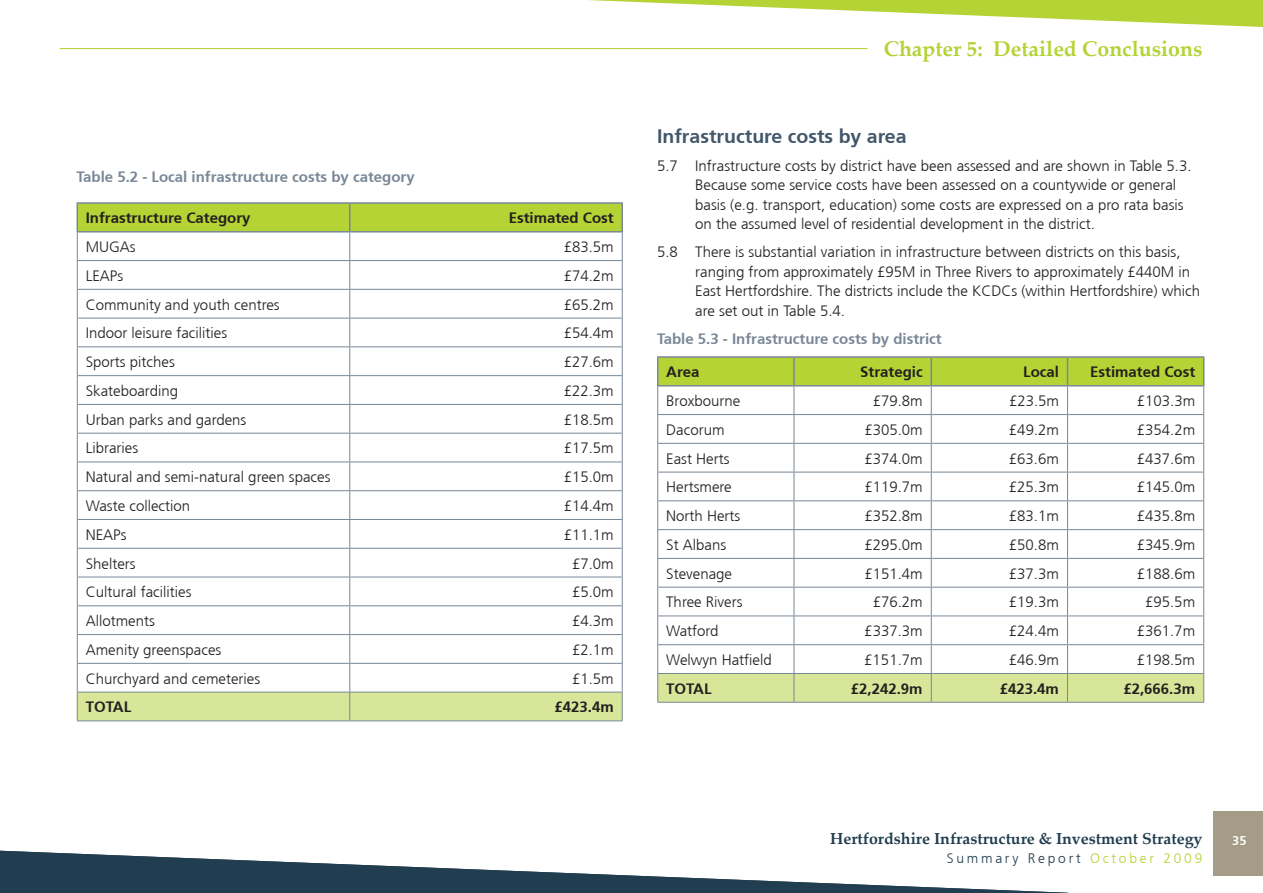
<style>
.page{position:relative;width:1263px;height:893px;background:#fff}
.page>*{position:absolute;margin:0;border:0;box-sizing:border-box;transform-origin:0 0}
.t1{font:700 21.15px "Palatino Linotype";color:#b5d334}
.t2{font:700 19.5px "Frutiger";color:#42576a}
.t3{font:700 15.9px "Palatino Linotype";color:#213d50}
.t4{font:300 15px/19.5px "Frutiger";color:#231f20}
.t5{font:700 15px "Frutiger";color:#231f20}
.t6{font:700 15px "Frutiger";color:#798797}
.t7{font:300 13.8px "Frutiger";letter-spacing:.2em;color:#213d50}
.t8{font:700 12.75px "Frutiger";color:#fff}
.s1{color:#b5d334}
</style>
<div class="page">
<svg style="left:588px;top:0;width:675px;height:27px"></svg>
<svg style="left:0;top:851px;width:1068px;height:42px"></svg>
<div style="left:1214px;top:811px;width:49px;height:64px;background:#a49c87"></div>
<hr style="left:60px;top:48px;width:807px;height:1px;background:#b5d334">
<hr style="left:77px;top:202px;width:273px;height:2px;background:#798797">
<hr style="left:350px;top:202px;width:273px;height:2px;background:#798797">
<svg style="left:77px;top:203px;width:546px;height:518px"></svg>
<hr style="left:621px;top:204px;width:2px;height:27px;background:#798797">
<hr style="left:77px;top:231px;width:273px;height:2px;background:#798797">
<hr style="left:350px;top:231px;width:273px;height:2px;background:#798797">
<hr style="left:657px;top:702px;width:137px;height:1px;background:#798797">
<hr style="left:794px;top:702px;width:137px;height:1px;background:#798797">
<hr style="left:931px;top:702px;width:136px;height:1px;background:#798797">
<hr style="left:1067px;top:702px;width:137px;height:1px;background:#798797">
<hr style="left:657px;top:356px;width:137px;height:2px;background:#798797">
<hr style="left:794px;top:356px;width:137px;height:2px;background:#798797">
<hr style="left:931px;top:356px;width:136px;height:2px;background:#798797">
<hr style="left:1067px;top:356px;width:137px;height:2px;background:#798797">
<svg style="left:657px;top:357px;width:547px;height:345px"></svg>
<hr style="left:657px;top:385px;width:137px;height:2px;background:#798797">
<hr style="left:794px;top:385px;width:137px;height:2px;background:#798797">
<hr style="left:931px;top:385px;width:136px;height:2px;background:#798797">
<hr style="left:1067px;top:385px;width:137px;height:2px;background:#798797">
<p class="t6" style="left:77px;top:168px;width:340px">Table 5.2 - Local infrastructure costs by category</p>
<p class="t5" style="left:86px;top:209px;width:166px">Infrastructure Category</p>
<p class="t5" style="left:509px;top:209px;width:107px">Estimated Cost</p>
<p class="t4" style="left:86px;top:237px;width:52px">MUGAs</p>
<p class="t4" style="left:564px;top:237px;width:52px">£83.5m</p>
<p class="t4" style="left:86px;top:266px;width:39px">LEAPs</p>
<p class="t4" style="left:564px;top:266px;width:52px">£74.2m</p>
<p class="t4" style="left:86px;top:295px;width:195px">Community and youth centres</p>
<p class="t4" style="left:564px;top:295px;width:52px">£65.2m</p>
<p class="t4" style="left:86px;top:323px;width:143px">Indoor leisure facilities</p>
<p class="t4" style="left:564px;top:323px;width:52px">£54.4m</p>
<p class="t4" style="left:86px;top:352px;width:91px">Sports pitches</p>
<p class="t4" style="left:564px;top:352px;width:52px">£27.6m</p>
<p class="t4" style="left:86px;top:381px;width:94px">Skateboarding</p>
<p class="t4" style="left:564px;top:381px;width:52px">£22.3m</p>
<p class="t4" style="left:86px;top:410px;width:162px">Urban parks and gardens</p>
<p class="t4" style="left:564px;top:410px;width:52px">£18.5m</p>
<p class="t4" style="left:86px;top:438px;width:54px">Libraries</p>
<p class="t4" style="left:564px;top:438px;width:52px">£17.5m</p>
<p class="t4" style="left:86px;top:467px;width:246px">Natural and semi-natural green spaces</p>
<p class="t4" style="left:564px;top:467px;width:52px">£15.0m</p>
<p class="t4" style="left:86px;top:496px;width:106px">Waste collection</p>
<p class="t4" style="left:564px;top:496px;width:52px">£14.4m</p>
<p class="t4" style="left:86px;top:525px;width:42px">NEAPs</p>
<p class="t4" style="left:564px;top:525px;width:52px">£11.1m</p>
<p class="t4" style="left:86px;top:554px;width:51px">Shelters</p>
<p class="t4" style="left:572px;top:554px;width:43px">£7.0m</p>
<p class="t4" style="left:86px;top:582px;width:107px">Cultural facilities</p>
<p class="t4" style="left:572px;top:582px;width:43px">£5.0m</p>
<p class="t4" style="left:86px;top:611px;width:71px">Allotments</p>
<p class="t4" style="left:572px;top:611px;width:43px">£4.3m</p>
<p class="t4" style="left:86px;top:640px;width:137px">Amenity greenspaces</p>
<p class="t4" style="left:572px;top:640px;width:43px">£2.1m</p>
<p class="t4" style="left:86px;top:669px;width:176px">Churchyard and cemeteries</p>
<p class="t4" style="left:572px;top:669px;width:43px">£1.5m</p>
<p class="t5" style="left:86px;top:698px;width:47px">TOTAL</p>
<p class="t5" style="left:554px;top:698px;width:61px">£423.4m</p>
<h1 class="t1" style="left:884px;top:33px;width:320px">Chapter 5: Detailed Conclusions</h1>
<h2 class="t2" style="left:657px;top:125px;width:251px">Infrastructure costs by area</h2>
<p class="t4" style="left:695px;top:156px;width:498px;text-indent:-38px">5.7 Infrastructure costs by district have been assessed and are shown in Table 5.3.<br>Because some service costs have been assessed on a countywide or general basis (e.g. transport, education) some costs are expressed on a pro rata basis on the assumed level of residential development in the district.</p>
<p class="t4" style="left:695px;top:242px;width:506px;text-indent:-38px">5.8 There is substantial variation in infrastructure between districts on this basis, ranging from approximately £95M in Three Rivers to approximately £440M in East Hertfordshire. The districts include the KCDCs (within Hertfordshire) which are set out in Table 5.4.</p>
<p class="t6" style="left:657px;top:330px;width:286px">Table 5.3 - Infrastructure costs by district</p>
<p class="t5" style="left:666px;top:363px;width:35px">Area</p>
<p class="t5" style="left:860px;top:363px;width:64px">Strategic</p>
<p class="t5" style="left:1023px;top:363px;width:37px">Local</p>
<p class="t5" style="left:1090px;top:363px;width:107px">Estimated Cost</p>
<p class="t4" style="left:666px;top:391px;width:76px">Broxbourne</p>
<p class="t4" style="left:873px;top:391px;width:52px">£79.8m</p>
<p class="t4" style="left:1009px;top:391px;width:52px">£23.5m</p>
<p class="t4" style="left:1137px;top:391px;width:60px">£103.3m</p>
<p class="t4" style="left:666px;top:420px;width:60px">Dacorum</p>
<p class="t4" style="left:864px;top:420px;width:60px">£305.0m</p>
<p class="t4" style="left:1009px;top:420px;width:52px">£49.2m</p>
<p class="t4" style="left:1137px;top:420px;width:60px">£354.2m</p>
<p class="t4" style="left:666px;top:449px;width:65px">East Herts</p>
<p class="t4" style="left:864px;top:449px;width:60px">£374.0m</p>
<p class="t4" style="left:1009px;top:449px;width:52px">£63.6m</p>
<p class="t4" style="left:1137px;top:449px;width:60px">£437.6m</p>
<p class="t4" style="left:666px;top:477px;width:67px">Hertsmere</p>
<p class="t4" style="left:864px;top:477px;width:60px">£119.7m</p>
<p class="t4" style="left:1009px;top:477px;width:52px">£25.3m</p>
<p class="t4" style="left:1137px;top:477px;width:60px">£145.0m</p>
<p class="t4" style="left:666px;top:506px;width:76px">North Herts</p>
<p class="t4" style="left:864px;top:506px;width:60px">£352.8m</p>
<p class="t4" style="left:1009px;top:506px;width:52px">£83.1m</p>
<p class="t4" style="left:1137px;top:506px;width:60px">£435.8m</p>
<p class="t4" style="left:666px;top:535px;width:62px">St Albans</p>
<p class="t4" style="left:864px;top:535px;width:60px">£295.0m</p>
<p class="t4" style="left:1009px;top:535px;width:52px">£50.8m</p>
<p class="t4" style="left:1137px;top:535px;width:60px">£345.9m</p>
<p class="t4" style="left:666px;top:564px;width:67px">Stevenage</p>
<p class="t4" style="left:864px;top:564px;width:60px">£151.4m</p>
<p class="t4" style="left:1009px;top:564px;width:52px">£37.3m</p>
<p class="t4" style="left:1137px;top:564px;width:60px">£188.6m</p>
<p class="t4" style="left:666px;top:592px;width:78px">Three Rivers</p>
<p class="t4" style="left:873px;top:592px;width:52px">£76.2m</p>
<p class="t4" style="left:1009px;top:592px;width:52px">£19.3m</p>
<p class="t4" style="left:1145px;top:592px;width:52px">£95.5m</p>
<p class="t4" style="left:666px;top:621px;width:54px">Watford</p>
<p class="t4" style="left:864px;top:621px;width:60px">£337.3m</p>
<p class="t4" style="left:1009px;top:621px;width:52px">£24.4m</p>
<p class="t4" style="left:1137px;top:621px;width:60px">£361.7m</p>
<p class="t4" style="left:666px;top:650px;width:107px">Welwyn Hatfield</p>
<p class="t4" style="left:864px;top:650px;width:60px">£151.7m</p>
<p class="t4" style="left:1009px;top:650px;width:52px">£46.9m</p>
<p class="t4" style="left:1137px;top:650px;width:60px">£198.5m</p>
<p class="t5" style="left:666px;top:680px;width:47px">TOTAL</p>
<p class="t5" style="left:851px;top:680px;width:73px">£2,242.9m</p>
<p class="t5" style="left:1000px;top:680px;width:61px">£423.4m</p>
<p class="t5" style="left:1123px;top:680px;width:73px">£2,666.3m</p>
<p class="t3" style="left:830px;top:828px;width:374px">Hertfordshire Infrastructure &amp; Investment Strategy</p>
<p class="t7" style="left:947px;top:851px;width:257px">Summary Report <span class="s1">October 2009</span></p>
<p class="t8" style="left:1232px;top:833px;width:16px">35</p>
</div>
